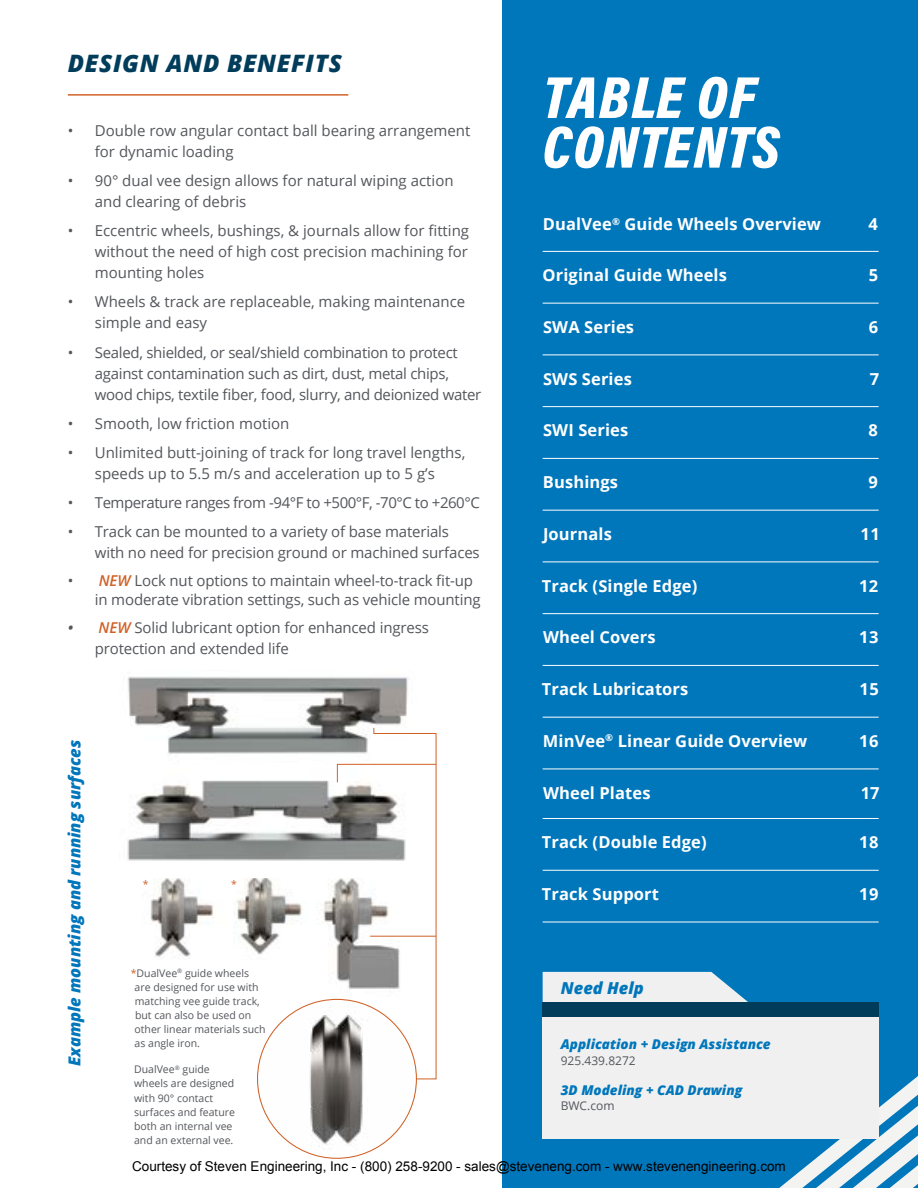
<style>
.page{position:relative;width:918px;height:1188px;background:#fff}
.page>*{position:absolute;margin:0;border:0;box-sizing:border-box;transform-origin:0 0}
.t1{font:italic 900 60px/49.7px "Acumin Pro Cond";letter-spacing:.02em;color:#fff}
.t2{font:italic 800 24px "Open Sans";letter-spacing:.03em;color:#013d5b}
.t3{font:700 16.5px "Open Sans";letter-spacing:.005em;color:#fff}
.t4{font:italic 800 16.5px "Open Sans";color:#0076bb}
.t5{font:15px/21px "Open Sans";letter-spacing:-.01em;color:#54565b}
.t6{font:15px "Open Sans";letter-spacing:-.03em;color:#54565b}
.t7{font:13.5px "Arial";color:#000}
.t8{font:italic 800 13.5px "Open Sans";color:#0076bb}
.t9{font:12px "Open Sans";color:#54565b}
.t10{font:10.5px/14.1px "Open Sans";color:#54565b}
.t11{font:10.5px "Open Sans";color:#d16127}
.s1{font-weight:600;font-style:italic;color:#d16127}
.s2{font-weight:600;font-style:italic}
.s3{color:#d16127}
</style>
<div class="page">
<div style="left:503px;top:0;width:415px;height:1188px;background:#0076bb"></div>
<hr style="left:543px;top:251px;width:336px;height:1px;background:#fff">
<hr style="left:543px;top:303px;width:336px;height:1px;background:#fff">
<hr style="left:543px;top:355px;width:336px;height:1px;background:#fff">
<hr style="left:543px;top:406px;width:336px;height:1px;background:#fff">
<hr style="left:543px;top:458px;width:336px;height:1px;background:#fff">
<hr style="left:543px;top:510px;width:336px;height:1px;background:#fff">
<hr style="left:543px;top:562px;width:336px;height:1px;background:#fff">
<hr style="left:543px;top:613px;width:336px;height:1px;background:#fff">
<hr style="left:543px;top:665px;width:336px;height:1px;background:#fff">
<hr style="left:543px;top:717px;width:336px;height:1px;background:#fff">
<hr style="left:543px;top:769px;width:336px;height:1px;background:#fff">
<hr style="left:543px;top:818px;width:336px;height:1px;background:#fff">
<hr style="left:543px;top:870px;width:336px;height:1px;background:#fff">
<hr style="left:543px;top:922px;width:336px;height:1px;background:#fff">
<svg style="left:779px;top:1076px;width:139px;height:112px"></svg>
<div style="left:543px;top:1004px;width:336px;height:135px;background:#f0f0f0"></div>
<svg style="left:543px;top:972px;width:206px;height:31px;background:#d2dfe6"></svg>
<img style="left:127px;top:676px;width:282px;height:72px">
<img style="left:150px;top:879px;width:64px;height:78px">
<img style="left:236px;top:879px;width:67px;height:76px">
<img style="left:312px;top:881px;width:25px;height:122px">
<img style="left:127px;top:748px;width:210px;height:112px">
<svg style="left:337px;top:727px;width:100px;height:353px"></svg>
<hr style="left:370px;top:936px;width:66px;height:1px;background:#d16127">
<img style="left:258px;top:1005px;width:158px;height:147px">
<hr style="left:68px;top:94px;width:280px;height:2px;background:#d16127">
<div style="left:543px;top:1003px;width:336px;height:14px;background:#013d5b"></div>
<h2 class="t2" style="left:68px;top:45px;width:276px">DESIGN AND BENEFITS</h2>
<p class="t5" style="left:95px;top:120px;width:377px;text-indent:-27px">• Double row angular contact ball bearing arrangement for dynamic loading</p>
<p class="t5" style="left:95px;top:170px;width:360px;text-indent:-27px">• 90° dual vee design allows for natural wiping action and clearing of debris</p>
<p class="t5" style="left:95px;top:220px;width:376px;text-align:justify;text-indent:-27px">• Eccentric wheels, bushings, &amp; journals allow for fitting without the need of high cost precision machining for mounting holes</p>
<p class="t5" style="left:95px;top:291px;width:372px;text-indent:-27px">• Wheels &amp; track are replaceable, making maintenance simple and easy</p>
<p class="t5" style="left:95px;top:341px;width:388px;text-indent:-27px">• Sealed, shielded, or seal/shield combination to protect against contamination such as dirt, dust, metal chips, wood chips, textile fiber, food, slurry, and deionized water</p>
<p class="t5" style="left:68px;top:412px;width:223px">• Smooth, low friction motion</p>
<p class="t5" style="left:68px;top:441px;width:399px;text-align:center">• Unlimited butt-joining of track for long travel lengths, speeds up to 5.5 m/s and acceleration up to 5 g’s</p>
<p class="t6" style="left:68px;top:492px;width:413px">• Temperature ranges from -94°F to +500°F, -70°C to +260°C</p>
<p class="t5" style="left:95px;top:521px;width:386px;text-indent:-27px">• Track can be mounted to a variety of base materials with no need for precision ground or machined surfaces</p>
<p class="t5" style="left:95px;top:570px;width:387px;line-height:19.5px;text-indent:-27px">• <span class="s1">NEW</span> Lock nut options to maintain wheel-to-track fit-up in moderate vibration settings, such as vehicle mounting</p>
<p class="t5" style="left:95px;top:616px;width:336px;text-indent:-27px"><span class="s2">•</span> <span class="s1">NEW</span> Solid lubricant option for enhanced ingress protection and extended life</p>
<p class="t4" style="left:62px;top:1066px;width:327px;rotate:-90deg">Example mounting and running surfaces</p>
<p class="t11" style="left:143px;top:877px;width:7px">*</p>
<p class="t11" style="left:231px;top:877px;width:7px">*</p>
<p class="t10" style="left:135px;top:965px;width:133px;text-indent:-4px"><span class="s3">*</span>DualVee<sup>®</sup> guide wheels are designed for use with matching vee guide track, but can also be used on other linear materials such as angle iron.</p>
<p class="t10" style="left:134px;top:1062px;width:102px">DualVee<sup>®</sup> guide wheels are designed with 90° contact surfaces and feature both an internal vee and an external vee.</p>
<h1 class="t1" style="left:543px;top:71px;width:239px">TABLE OF<br>CONTENTS</h1>
<p class="t3" style="left:543px;top:213px;width:280px">DualVee<sup>®</sup> Guide Wheels Overview</p>
<p class="t3" style="left:869px;top:213px;width:11px">4</p>
<p class="t3" style="left:543px;top:263px;width:186px">Original Guide Wheels</p>
<p class="t3" style="left:869px;top:263px;width:11px">5</p>
<p class="t3" style="left:543px;top:315px;width:93px">SWA Series</p>
<p class="t3" style="left:869px;top:315px;width:11px">6</p>
<p class="t3" style="left:543px;top:367px;width:90px">SWS Series</p>
<p class="t3" style="left:870px;top:367px;width:11px">7</p>
<p class="t3" style="left:543px;top:419px;width:87px">SWI Series</p>
<p class="t3" style="left:869px;top:419px;width:11px">8</p>
<p class="t3" style="left:543px;top:470px;width:77px">Bushings</p>
<p class="t3" style="left:869px;top:470px;width:11px">9</p>
<p class="t3" style="left:543px;top:522px;width:70px">Journals</p>
<p class="t3" style="left:860px;top:522px;width:21px">11</p>
<p class="t3" style="left:542px;top:574px;width:157px">Track (Single Edge)</p>
<p class="t3" style="left:859px;top:574px;width:21px">12</p>
<p class="t3" style="left:543px;top:626px;width:114px">Wheel Covers</p>
<p class="t3" style="left:859px;top:626px;width:21px">13</p>
<p class="t3" style="left:542px;top:677px;width:148px">Track Lubricators</p>
<p class="t3" style="left:859px;top:677px;width:21px">15</p>
<p class="t3" style="left:543px;top:729px;width:266px">MinVee<sup>®</sup> Linear Guide Overview</p>
<p class="t3" style="left:859px;top:729px;width:21px">16</p>
<p class="t3" style="left:543px;top:781px;width:109px">Wheel Plates</p>
<p class="t3" style="left:861px;top:781px;width:20px">17</p>
<p class="t3" style="left:542px;top:830px;width:166px">Track (Double Edge)</p>
<p class="t3" style="left:859px;top:830px;width:21px">18</p>
<p class="t3" style="left:542px;top:882px;width:119px">Track Support</p>
<p class="t3" style="left:859px;top:882px;width:21px">19</p>
<p class="t4" style="left:561px;top:975px;width:85px">Need Help</p>
<p class="t8" style="left:561px;top:1034px;width:211px">Application + Design Assistance</p>
<p class="t9" style="left:561px;top:1052px;width:77px">925.439.8272</p>
<p class="t8" style="left:561px;top:1079px;width:183px">3D Modeling + CAD Drawing</p>
<p class="t9" style="left:561px;top:1097px;width:55px">BWC.com</p>
<p class="t7" style="left:132px;top:1157px;width:655px">Courtesy of Steven Engineering, Inc - (800) 258-9200 - sales@steveneng.com - www.stevenengineering.com</p>
</div>
